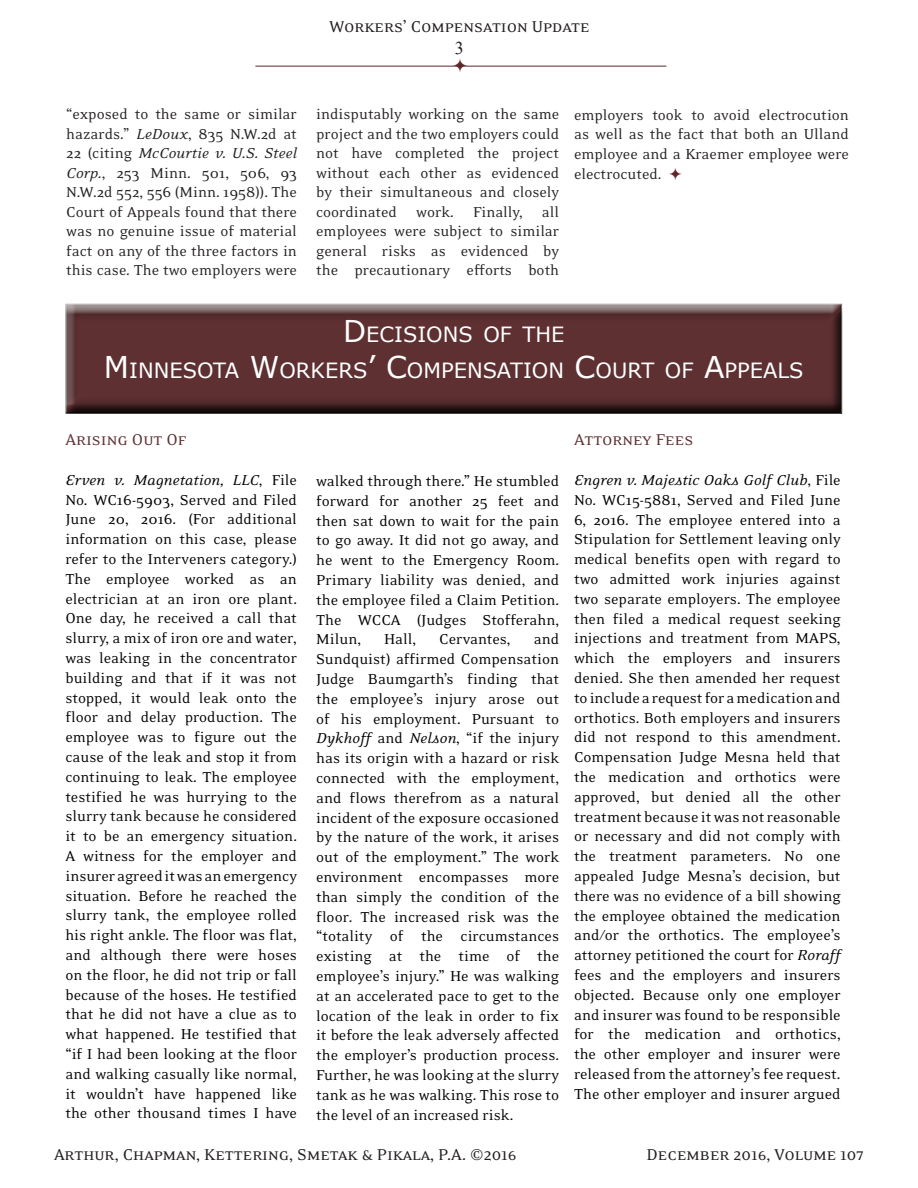
<style>
.page{position:relative;width:918px;height:1188px;background:#fff}
.page>*{position:absolute;margin:0;border:0;box-sizing:border-box;transform-origin:0 0}
.t1{font:21px/36px "Verdana";color:#fff;text-align:center}
.t2{font:18px/21.6px "Eidetic Neo Smallcaps";color:#231f20;text-align:center}
.t3{font:18px "Eidetic Neo Smallcaps";color:#5e3032}
.t4{font:16.5px/19.8px "Eidetic Neo";color:#000;text-align:justify}
.t5{font:16.5px/19.5px "Eidetic Neo";color:#231f20;text-align:justify}
.s1{font-family:"Times New Roman"}
.s2{font-style:italic}
.s3{font-size:30px}
</style>
<div class="page">
<hr style="left:255px;top:66px;width:411px;height:1px;background:#5d2628">
<div style="left:64px;top:303px;width:784px;height:113px;background:#231f20;opacity:.75"></div>
<svg style="left:454px;top:65px;width:13px;height:2px"></svg>
<p class="t2" style="left:329px;top:16px;width:262px">Workers’ Compensation Update<br><span class="s1">3</span></p>
<p class="t5" style="left:66px;top:105px;width:232px">“exposed to the same or similar hazards.” <span class="s2">LeDoux</span>, 835 N.W.2d at 22 (citing <span class="s2">McCourtie v. U.S. Steel Corp.</span>, 253 Minn. 501, 506, 93<br>N.W.2d 552, 556 (Minn. 1958)). The Court of Appeals found that there was no genuine issue of material fact on any of the three factors in this case. The two employers were</p>
<p class="t5" style="left:316px;top:105px;width:245px">indisputably working on the same project and the two employers could not have completed the project without each other as evidenced by their simultaneous and closely coordinated work. Finally, all employees were subject to similar general risks as evidenced by the precautionary efforts both</p>
<p class="t5" style="left:574px;top:105px;width:276px">employers took to avoid electrocution as well as the fact that both an Ulland employee and a Kraemer employee were electrocuted.</p>
<p class="t1" style="left:104px;top:316px;width:701px"><span class="s3">D</span>ECISIONS OF THE<br><span class="s3">M</span>INNESOTA <span class="s3">W</span>ORKERS<span class="s3">’ C</span>OM PENSATION <span class="s3">C</span>OURT OF <span class="s3">A</span>PPEALS</p>
<p class="t3" style="left:65px;top:431px;width:123px">Arising Out Of</p>
<p class="t4" style="left:65px;top:470px;width:233px"><span class="s2">Erven v. Magnetation, LLC</span>, File No. WC16-5903, Served and Filed June 20, 2016. (For additional information on this case, please refer to the Interveners category.)<br>The employee worked as an electrician at an iron ore plant.<br>One day, he received a call that slurry, a mix of iron ore and water, was leaking in the concentrator building and that if it was not stopped, it would leak onto the floor and delay production. The employee was to figure out the cause of the leak and stop it from continuing to leak. The employee testified he was hurrying to the slurry tank because he considered it to be an emergency situation.<br>A witness for the employer and insurer agreed it was an emergency situation. Before he reached the slurry tank, the employee rolled his right ankle. The floor was flat, and although there were hoses on the floor, he did not trip or fall because of the hoses. He testified that he did not have a clue as to what happened. He testified that “if I had been looking at the floor and walking casually like normal, it wouldn’t have happened like the other thousand times I have</p>
<p class="t4" style="left:316px;top:472px;width:245px">walked through there.” He stumbled forward for another 25 feet and then sat down to wait for the pain to go away. It did not go away, and he went to the Emergency Room.<br>Primary liability was denied, and the employee filed a Claim Petition.<br>The WCCA (Judges Stofferahn, Milun,</p>
<p class="t4" style="left:316px;top:630px;width:245px;text-indent:218px">and Sundquist) affirmed Compensation Judge Baumgarth’s finding that the employee’s injury arose out of his employment. Pursuant to <span class="s2">Dykhoff</span> and <span class="s2">Nelson</span>, “if the injury has its origin with a hazard or risk connected with the employment, and flows therefrom as a natural incident of the exposure occasioned by the nature of the work, it arises out of the employment.” The work environment encompasses more than simply the condition of the floor. The increased risk was the “totality of the circumstances existing at the time of the employee’s injury.” He was walking at an accelerated pace to get to the location of the leak in order to fix it before the leak adversely affected the employer’s production process.<br>Further, he was looking at the slurry tank as he was walking. This rose to the level of an increased risk.</p>
<p class="t4" style="left:384px;top:630px;width:33px">Hall,</p>
<p class="t4" style="left:439px;top:630px;width:73px">Cervantes,</p>
<p class="t3" style="left:574px;top:431px;width:121px">Attorney Fees</p>
<p class="t4" style="left:574px;top:471px;width:268px"><span class="s2">Engren v. Majestic Oaks Golf Club</span>, File No. WC15-5881, Served and Filed June 6, 2016. The employee entered into a Stipulation for Settlement leaving only medical benefits open with regard to two admitted work injuries against two separate employers. The employee then filed a medical request seeking injections and treatment from MAPS, which the employers and insurers denied. She then amended her request to include a request for a medication and orthotics. Both employers and insurers did not respond to this amendment.<br>Compensation Judge Mesna held that the medication and orthotics were approved, but denied all the other treatment because it was not reasonable or necessary and did not comply with the treatment parameters. No one appealed Judge Mesna’s decision, but there was no evidence of a bill showing the employee obtained the medication and/or the orthotics. The employee’s attorney petitioned the court for <span class="s2">Roraff </span>fees and the employers and insurers objected. Because only one employer and insurer was found to be responsible for the medication and orthotics, the other employer and insurer were released from the attorney’s fee request.<br>The other employer and insurer argued</p>
<p class="t2" style="left:54px;top:1143px;width:464px">Arthur, Chapman, Kettering, Smetak &amp; Pikala, P.A. ©2016</p>
<p class="t2" style="left:647px;top:1143px;width:219px">December 2016, Volume 107</p>
</div>
